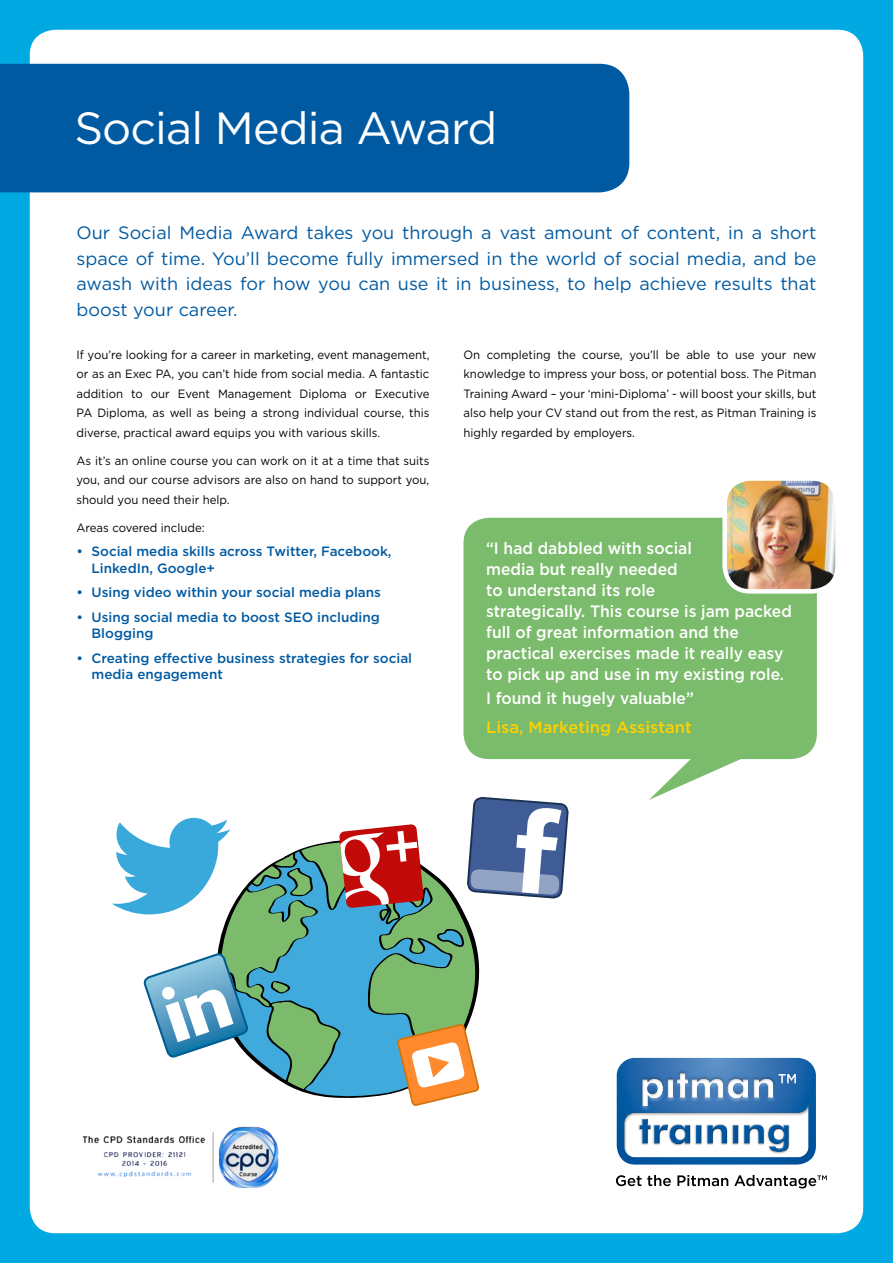
<style>
.page{position:relative;width:893px;height:1263px;background:#00a9e2}
.page>*{position:absolute;margin:0;border:0;box-sizing:border-box;transform-origin:0 0}
.t1{font:45px "Gotham";letter-spacing:-.02em;color:#fff}
.t2{font:18px/25.5px "Gotham";color:#005aa2;text-align:justify}
.t3{font:500 16.5px/21px "Gotham";color:#fff;scale:.95 1}
.t4{font:500 16.5px "Gotham";color:#ffd100}
.t5{font:500 13.5px/16.2px "Gotham";color:#005aa2}
.t6{font:12px/19.5px "Gotham";color:#000;text-align:justify;scale:.95 1}
</style>
<div class="page">
<div style="left:30px;top:30px;width:833px;height:1203px;background:#fff;border-radius:26px"></div>
<div style="left:0;top:64px;width:629px;height:128px;background:#005aa2"></div>
<div style="left:463px;top:518px;width:354px;height:241px;background:#7bbb6c;border-radius:26px"></div>
<svg style="left:649px;top:759px;width:126px;height:41px"></svg>
<img style="left:727px;top:481px;width:108px;height:108px">
<div style="left:722px;top:476px;width:118px;height:118px;border:4px solid #fff;border-radius:26px"></div>
<svg style="left:616px;top:1175px;width:211px;height:13px"></svg>
<svg style="left:617px;top:1058px;width:199px;height:106px"></svg>
<svg style="left:112px;top:797px;width:457px;height:309px"></svg>
<img style="left:82px;top:1126px;width:197px;height:62px">
<h1 class="t1" style="left:74px;top:99px;width:424px">Social Media Award</h1>
<p class="t2" style="left:77px;top:220px;width:741px">Our Social Media Award takes you through a vast amount of content, in a short space of time. You’ll become fully immersed in the world of social media, and be awash with ideas for how you can use it in business, to help achieve results that boost your career.</p>
<p class="t6" style="left:77px;top:344px;width:373px">If you’re looking for a career in marketing, event management, or as an Exec PA, you can’t hide from social media. A fantastic addition to our Event Management Diploma or Executive PA Diploma, as well as being a strong individual course, this diverse, practical award equips you with various skills.</p>
<p class="t6" style="left:77px;top:450px;width:373px">As it’s an online course you can work on it at a time that suits you, and our course advisors are also on hand to support you, should you need their help.</p>
<p class="t6" style="left:77px;top:517px;width:136px">Areas covered include:</p>
<p class="t5" style="left:92px;top:543px;width:302px;text-indent:-15px">• Social media skills across Twitter, Facebook,<br>LinkedIn, Google+</p>
<p class="t5" style="left:77px;top:584px;width:306px">• Using video within your social media plans</p>
<p class="t5" style="left:92px;top:609px;width:290px;text-indent:-15px">• Using social media to boost SEO including<br>Blogging</p>
<p class="t5" style="left:92px;top:650px;width:322px;text-indent:-15px">• Creating effective business strategies for social media engagement</p>
<p class="t6" style="left:463px;top:344px;width:373px">On completing the course, you’ll be able to use your new knowledge to impress your boss, or potential boss. The Pitman Training Award – your ‘mini-Diploma’ - will boost your skills, but also help your CV stand out from the rest, as Pitman Training is highly regarded by employers.</p>
<h3 class="t3" style="left:486px;top:538px;width:323px">“I had dabbled with social<br>media but really needed<br>to understand its role<br>strategically. This course is jam packed full of great information and the practical exercises made it really easy to pick up and use in my existing role.</h3>
<h3 class="t3" style="left:486px;top:688px;width:220px">I found it hugely valuable”</h3>
<h3 class="t4" style="left:486px;top:716px;width:207px">Lisa, Marketing Assistant</h3>
</div>
